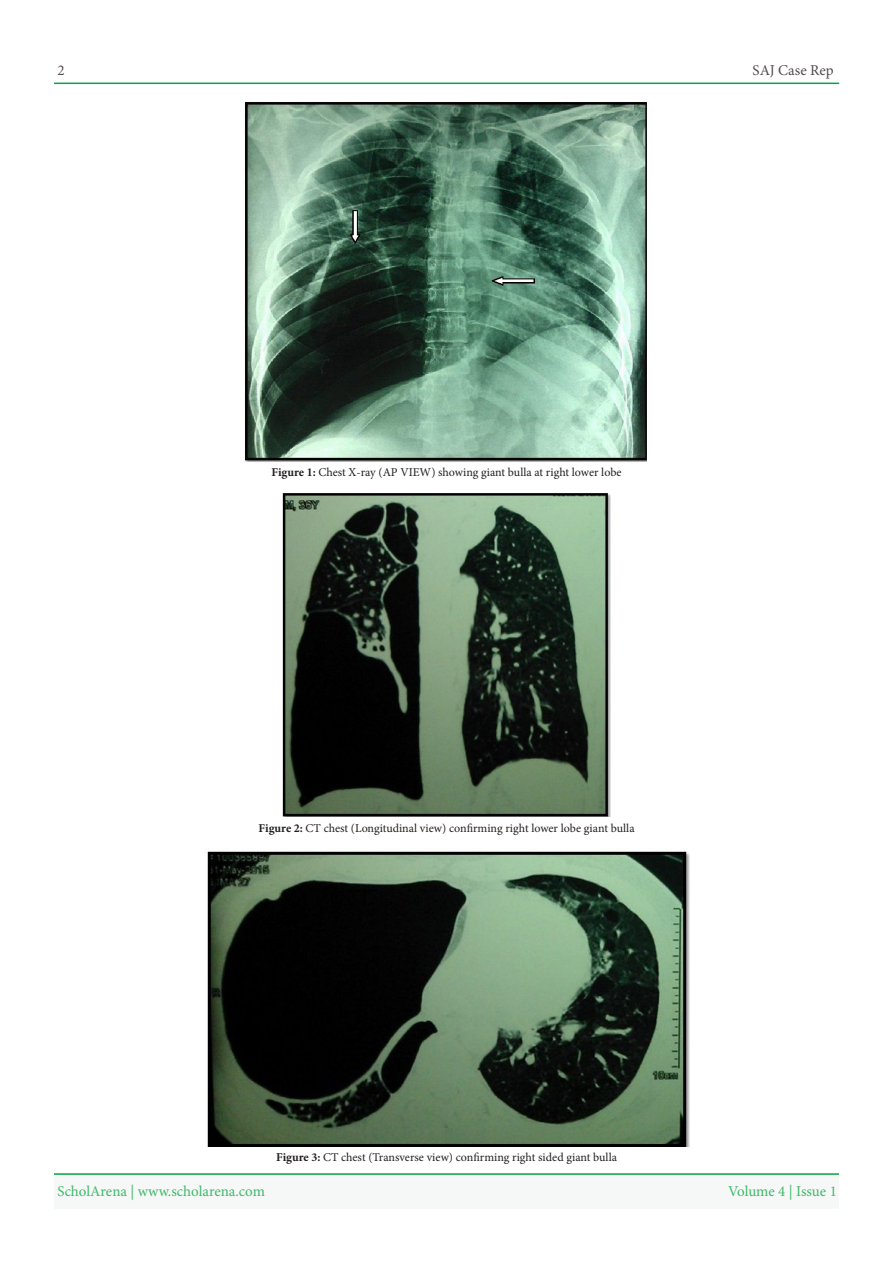
<style>
.page{position:relative;width:893px;height:1263px;background:#fff}
.page>*{position:absolute;margin:0;border:0;box-sizing:border-box;transform-origin:0 0}
.t1{font:15px "Minion Pro";letter-spacing:-.005em;color:#40b86b}
.t2{font:15px "Minion Pro";color:#524c4c}
.t3{font:12px "Minion Pro";color:#231f20}
.s1{font-weight:700}
</style>
<div class="page">
<hr style="left:54px;top:83px;width:785px;height:1px;background:#0aa345">
<div style="left:54px;top:1174px;width:785px;height:35px;background:#f6f7f7"></div>
<hr style="left:54px;top:1173px;width:785px;height:2px;background:#0aa345">
<img style="left:245px;top:101px;width:402px;height:361px">
<img style="left:283px;top:493px;width:327px;height:323px">
<img style="left:207px;top:848px;width:482px;height:298px">
<p class="t2" style="left:57px;top:60px;width:9px">2</p>
<p class="t2" style="left:753px;top:60px;width:83px">SAJ Case Rep</p>
<p class="t3" style="left:271px;top:464px;width:352px"><span class="s1">Figure 1:</span> Chest X-ray (AP VIEW) showing giant bulla at right lower lobe</p>
<p class="t3" style="left:259px;top:820px;width:377px"><span class="s1">Figure 2:</span> CT chest (Longitudinal view) confirming right lower lobe giant bulla</p>
<p class="t1" style="left:57px;top:1181px;width:209px">ScholArena | www.scholarena.com</p>
<p class="t3" style="left:276px;top:1149px;width:342px"><span class="s1">Figure 3:</span> CT chest (Transverse view) confirming right sided giant bulla</p>
<p class="t1" style="left:728px;top:1181px;width:110px">Volume 4 | Issue 1</p>
</div>
